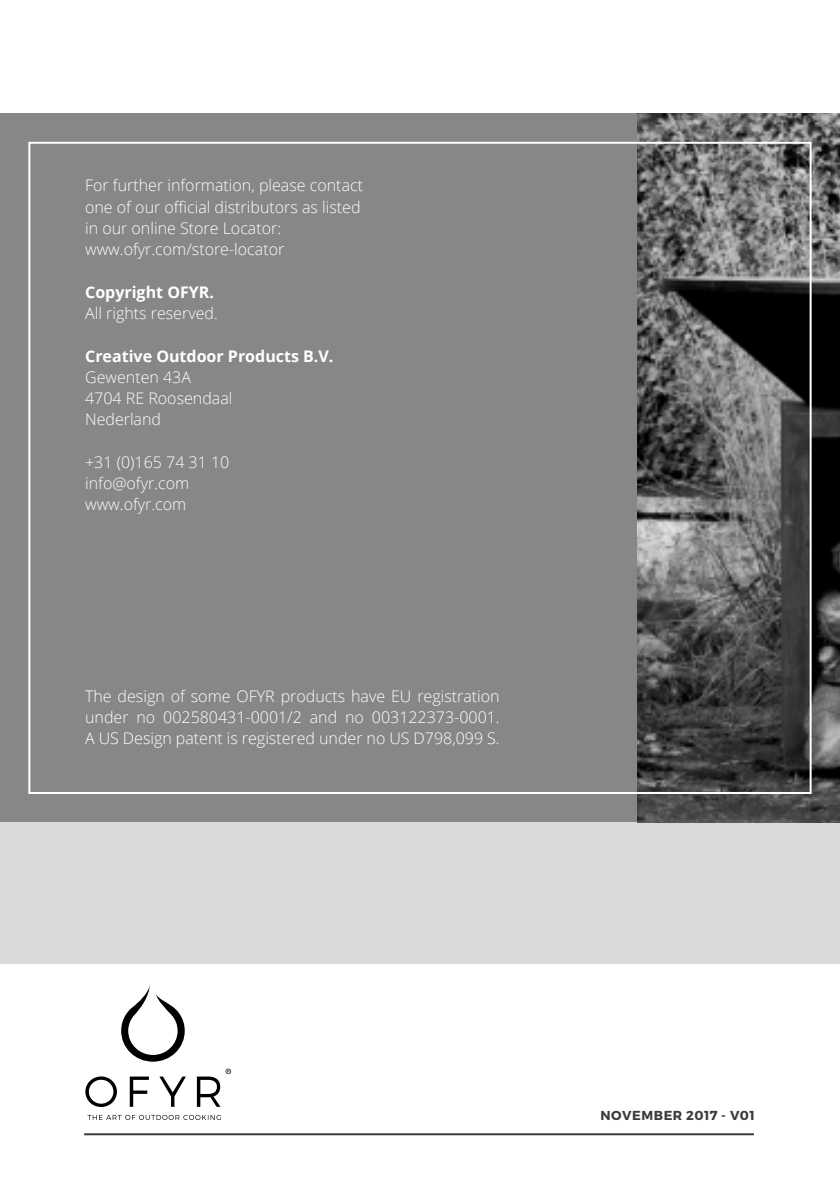
<style>
.page{position:relative;width:840px;height:1191px;background:#fff}
.page>*{position:absolute;margin:0;border:0;box-sizing:border-box;transform-origin:0 0}
.t1{font:300 16px/21.2px "Open Sans";color:#fff}
.t2{font:700 16px "Open Sans";color:#fff}
.t3{font:700 13px "Montserrat";letter-spacing:.035em;color:#3c3c3b}
</style>
<div class="page">
<div style="left:0;top:113px;width:839px;height:851px;background:#dadada"></div>
<div style="left:0;top:113px;width:839px;height:709px;background:#878787"></div>
<img style="left:637px;top:113px;width:202px;height:709px">
<svg style="left:85px;top:1076px;width:32px;height:31px"></svg>
<svg style="left:130px;top:1076px;width:19px;height:30px"></svg>
<svg style="left:159px;top:1076px;width:27px;height:30px"></svg>
<svg style="left:197px;top:1068px;width:34px;height:38px"></svg>
<svg style="left:121px;top:985px;width:64px;height:76px"></svg>
<svg style="left:87px;top:1114px;width:134px;height:6px"></svg>
<hr style="left:84px;top:1133px;width:669px;height:2px;background:#3c3c3b">
<p class="t1" style="left:85px;top:175px;width:279px">For further information, please contact one of our official distributors as listed in our online Store Locator: www.ofyr.com/store-locator</p>
<p class="t2" style="left:85px;top:281px;width:130px">Copyright OFYR.</p>
<p class="t1" style="left:85px;top:302px;width:134px">All rights reserved.</p>
<p class="t2" style="left:85px;top:344px;width:250px">Creative Outdoor Products B.V.</p>
<p class="t1" style="left:85px;top:366px;width:149px">Gewenten 43A<br>4704 RE Roosendaal<br>Nederland</p>
<p class="t1" style="left:85px;top:451px;width:146px">+31 (0)165 74 31 10 info@ofyr.com www.ofyr.com</p>
<p class="t1" style="left:85px;top:685px;width:416px;text-align:justify">The design of some OFYR products have EU registration under no 002580431-0001/2 and no 003122373-0001.<br>A US Design patent is registered under no US D798,099 S.</p>
<p class="t3" style="left:600px;top:1107px;width:156px">NOVEMBER 2017 - V01</p>
</div>
